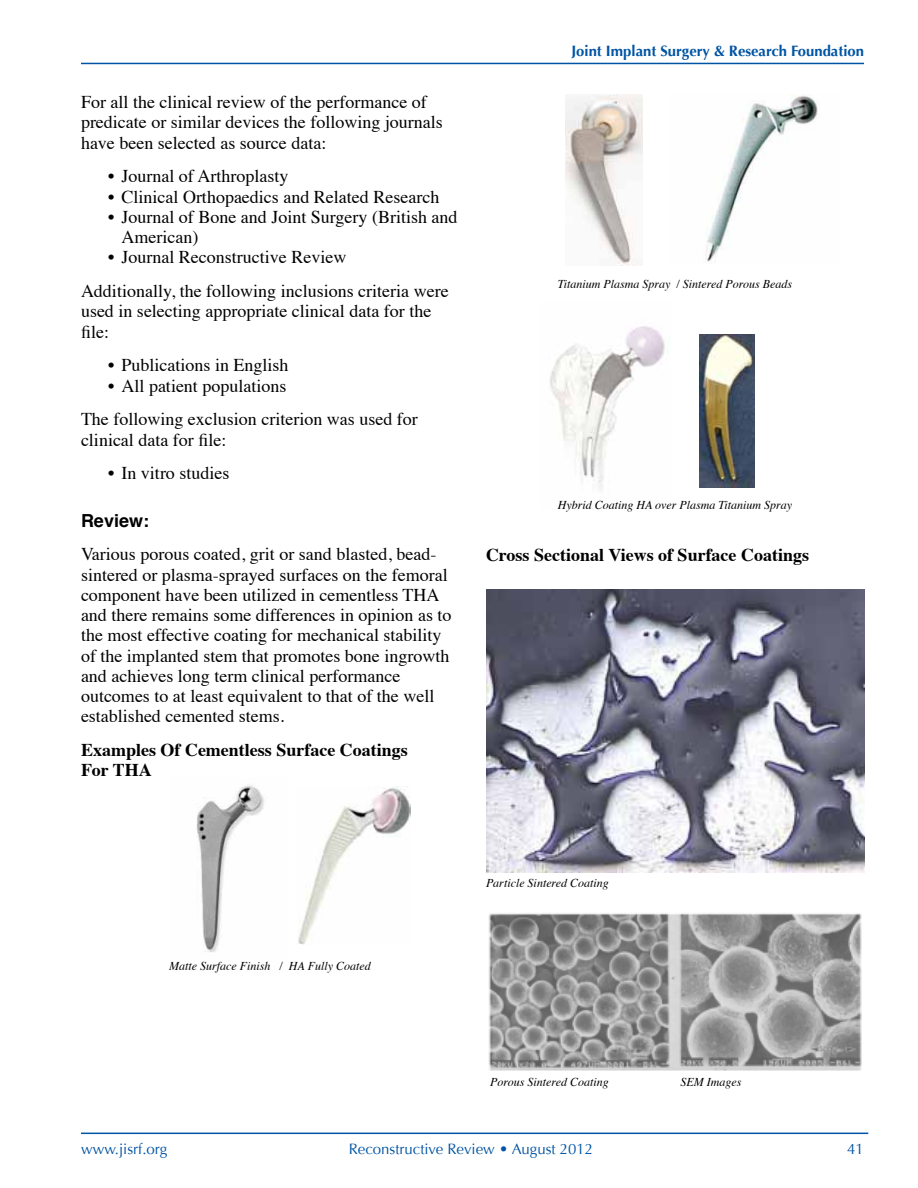
<style>
.page{position:relative;width:918px;height:1188px;background:#fff}
.page>*{position:absolute;margin:0;border:0;box-sizing:border-box;transform-origin:0 0}
.t1{font:18px/20.2px "Times";color:#000}
.t2{font:700 18px/20.2px "Times";color:#000}
.t3{font:700 18px "Helvetica";color:#000}
.t4{font:15px "Optima";color:#0054a4}
.t5{font:700 15px "Optima";color:#0054a4}
.t6{font:italic 12px "Times";color:#000}
</style>
<div class="page">
<hr style="left:81px;top:63px;width:783px;height:1px;background:#0054a4">
<hr style="left:81px;top:1133px;width:787px;height:1px;background:#0054a4">
<img style="left:196px;top:784px;width:68px;height:169px">
<img style="left:566px;top:94px;width:77px;height:172px">
<img style="left:705px;top:94px;width:113px;height:168px">
<img style="left:550px;top:326px;width:120px;height:163px">
<img style="left:700px;top:335px;width:54px;height:152px">
<img style="left:298px;top:786px;width:112px;height:158px">
<img style="left:486px;top:590px;width:378px;height:282px">
<img style="left:488px;top:913px;width:374px;height:158px">
<p class="t1" style="left:81px;top:90px;width:363px">For all the clinical review of the performance of predicate or similar devices the following journals have been selected as source data:</p>
<p class="t1" style="left:108px;top:165px;width:182px">• Journal of Arthroplasty</p>
<p class="t1" style="left:108px;top:185px;width:333px">• Clinical Orthopaedics and Related Research</p>
<p class="t1" style="left:122px;top:205px;width:338px;text-indent:-14px">• Journal of Bone and Joint Surgery (British and<br>American)</p>
<p class="t1" style="left:81px;top:239px;width:369px;line-height:33.8px;text-indent:27px">• Journal Reconstructive Review<br>Additionally, the following inclusions criteria were</p>
<p class="t1" style="left:81px;top:300px;width:352px">used in selecting appropriate clinical data for the file:</p>
<p class="t1" style="left:108px;top:354px;width:182px">• Publications in English</p>
<p class="t1" style="left:81px;top:367px;width:338px;line-height:33.8px;text-indent:27px">• All patient populations<br>The following exclusion criterion was used for</p>
<p class="t1" style="left:81px;top:428px;width:147px">clinical data for file:</p>
<p class="t1" style="left:108px;top:462px;width:123px">• In vitro studies</p>
<p class="t3" style="left:81px;top:506px;width:70px">Review:</p>
<p class="t1" style="left:81px;top:543px;width:372px">Various porous coated, grit or sand blasted, bead&shy;sintered or plasma-sprayed surfaces on the femoral component have been utilized in cementless THA and there remains some differences in opinion as to the most effective coating for mechanical stability of the implanted stem that promotes bone ingrowth and achieves long term clinical performance outcomes to at least equivalent to that of the well established cemented stems.</p>
<p class="t2" style="left:81px;top:738px;width:328px">Examples Of Cementless Surface Coatings<br>For THA</p>
<p class="t5" style="left:572px;top:42px;width:294px">Joint Implant Surgery &amp; Research Foundation</p>
<p class="t6" style="left:558px;top:274px;width:236px">Titanium Plasma Spray / Sintered Porous Beads</p>
<p class="t6" style="left:558px;top:494px;width:236px">Hybrid Coating HA over Plasma Titanium Spray</p>
<p class="t2" style="left:486px;top:543px;width:325px">Cross Sectional Views of Surface Coatings</p>
<p class="t6" style="left:169px;top:956px;width:203px">Matte Surface Finish / HA Fully Coated</p>
<p class="t6" style="left:486px;top:872px;width:124px">Particle Sintered Coating</p>
<p class="t6" style="left:490px;top:1071px;width:120px">Porous Sintered Coating</p>
<p class="t6" style="left:680px;top:1071px;width:62px">SEM Images</p>
<p class="t4" style="left:81px;top:1140px;width:88px">www.jisrf.org</p>
<p class="t4" style="left:349px;top:1140px;width:246px">Reconstructive Review • August 2012</p>
<p class="t4" style="left:847px;top:1140px;width:18px">41</p>
</div>
